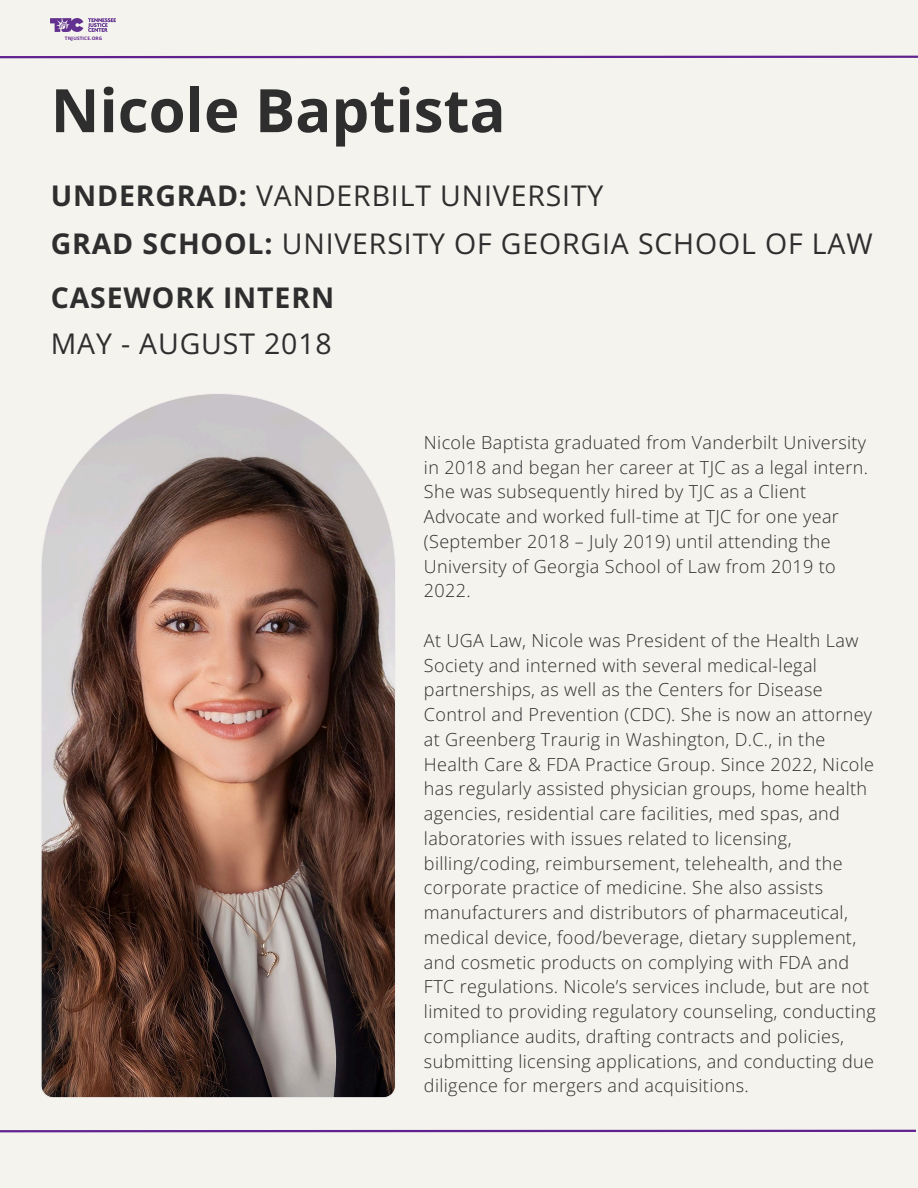
<style>
.page{position:relative;width:918px;height:1188px;background:#f4f3ee}
.page>*{position:absolute;margin:0;border:0;box-sizing:border-box;transform-origin:0 0}
.t1{font:700 60px "Open Sans";color:#2e2e2e}
.t2{font:28.5px "Open Sans";letter-spacing:.03em;color:#2e2e2e}
.t3{font:700 28.5px/46.3px "Open Sans";letter-spacing:.03em;color:#2e2e2e}
.t4{font:300 18px/24.8px "Open Sans";letter-spacing:.02em;color:#2e2e2e}
.t5{font:700 4.65px "Open Sans";letter-spacing:.03em;color:#61218f}
.s1{font-weight:700}
.s2{font-weight:400}
</style>
<div class="page">
<svg style="left:41px;top:394px;width:355px;height:704px;background:#836a61"></svg>
<hr style="left:0;top:1130px;width:916px;height:2px;background:#61218f">
<hr style="left:0;top:56px;width:918px;height:2px;background:#61218f">
<img style="left:51px;top:18px;width:65px;height:14px">
<h3 class="t5" style="left:65px;top:35px;width:39px">TNJUSTICE.ORG</h3>
<p class="t1" style="left:51px;top:68px;width:456px">Nicole Baptista</p>
<h2 class="t2" style="left:51px;top:175px;width:554px"><span class="s1">UNDERGRAD:</span> VANDERBILT UNIVERSITY</h2>
<p class="t2" style="left:51px;top:223px;width:823px"><span class="s1">GRAD SCHOOL:</span> UNIVERSITY OF GEORGIA SCHOOL OF LAW</p>
<h1 class="t3" style="left:51px;top:274px;width:285px">CASEWORK INTERN<br><span class="s2">MAY - AUGUST 2018</span></h1>
<h2 class="t4" style="left:424px;top:430px;width:446px">Nicole Baptista graduated from Vanderbilt University in 2018 and began her career at TJC as a legal intern.<br>She was subsequently hired by TJC as a Client Advocate and worked full-time at TJC for one year (September 2018 – July 2019) until attending the University of Georgia School of Law from 2019 to 2022.</h2>
<h2 class="t4" style="left:424px;top:628px;width:453px">At UGA Law, Nicole was President of the Health Law Society and interned with several medical-legal partnerships, as well as the Centers for Disease Control and Prevention (CDC). She is now an attorney at Greenberg Traurig in Washington, D.C., in the Health Care &amp; FDA Practice Group. Since 2022, Nicole has regularly assisted physician groups, home health agencies, residential care facilities, med spas, and laboratories with issues related to licensing, billing/coding, reimbursement, telehealth, and the corporate practice of medicine. She also assists manufacturers and distributors of pharmaceutical, medical device, food/beverage, dietary supplement, and cosmetic products on complying with FDA and FTC regulations. Nicole’s services include, but are not limited to providing regulatory counseling, conducting compliance audits, drafting contracts and policies, submitting licensing applications, and conducting due diligence for mergers and acquisitions.</h2>
</div>
